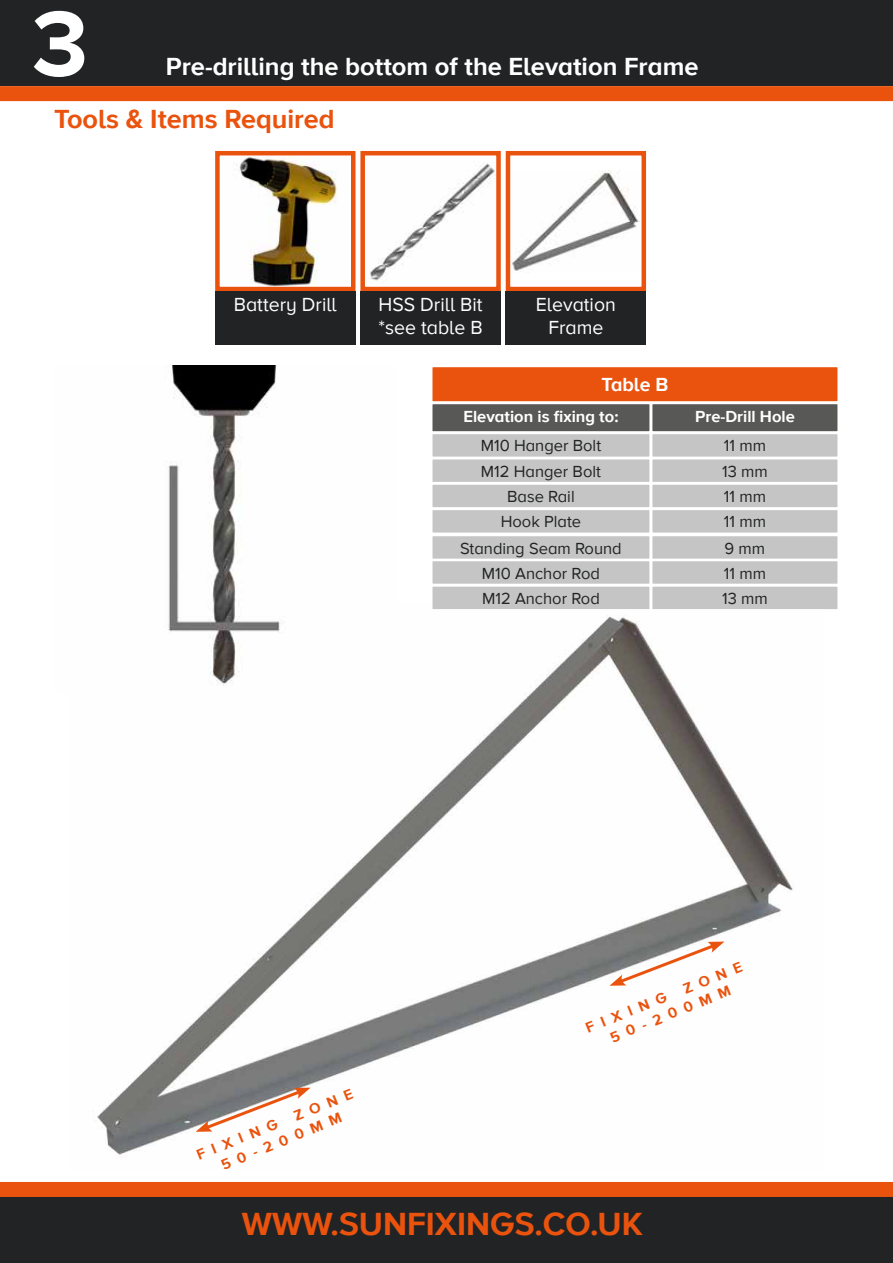
<style>
.page{position:relative;width:893px;height:1263px;background:#fff}
.page>*{position:absolute;margin:0;border:0;box-sizing:border-box;transform-origin:0 0}
.t1{font:700 96px "Proxima Nova A";color:#fff}
.t2{font:700 33px "Proxima Nova A";color:#e9530e}
.t3{font:700 27px "Proxima Nova A";color:#e9530e}
.t4{font:700 25.5px "Proxima Nova A";color:#fff}
.t5{font:19.5px/23.4px "Proxima Nova A";color:#fff}
.t6{font:700 19.5px "Proxima Nova A";color:#fff}
.t7{font:16.5px/25.3px "Proxima Nova A";color:#222324;text-align:center}
.t8{font:700 16.5px "Proxima Nova A";color:#fff}
.t9{font:700 15px/18px "Proxima Nova A";color:#e9530e}
</style>
<div class="page">
<div style="left:0;top:0;width:893px;height:86px;background:#222324"></div>
<div style="left:0;top:1195px;width:893px;height:68px;background:#222324"></div>
<div style="left:0;top:1182px;width:893px;height:15px;background:#e9530e"></div>
<div style="left:0;top:86px;width:893px;height:15px;background:#e9530e"></div>
<img style="left:95px;top:615px;width:698px;height:543px">
<img style="left:239px;top:156px;width:98px;height:130px">
<div style="left:215px;top:151px;width:140px;height:140px;border:4px solid #e9530e"></div>
<img style="left:370px;top:162px;width:125px;height:119px">
<div style="left:360px;top:151px;width:141px;height:140px;border:4px solid #e9530e"></div>
<img style="left:511px;top:170px;width:129px;height:101px">
<div style="left:506px;top:151px;width:140px;height:140px;border:4px solid #e9530e"></div>
<div style="left:215px;top:291px;width:140px;height:53px;background:#222324"></div>
<div style="left:360px;top:291px;width:141px;height:53px;background:#222324"></div>
<div style="left:506px;top:291px;width:140px;height:53px;background:#222324"></div>
<div style="left:432px;top:366px;width:406px;height:36px;background:#e9530e"></div>
<div style="left:431px;top:366px;width:408px;height:37px;border:2px solid #fff"></div>
<div style="left:432px;top:403px;width:218px;height:29px;background:#585856"></div>
<div style="left:431px;top:403px;width:220px;height:30px;border:2px solid #fff"></div>
<div style="left:432px;top:433px;width:218px;height:24px;background:#c5c5c5"></div>
<div style="left:431px;top:433px;width:220px;height:25px;border:2px solid #fff"></div>
<div style="left:432px;top:459px;width:218px;height:24px;background:#c5c5c5"></div>
<div style="left:431px;top:458px;width:220px;height:25px;border:2px solid #fff"></div>
<div style="left:432px;top:484px;width:218px;height:24px;background:#c5c5c5"></div>
<div style="left:431px;top:483px;width:220px;height:26px;border:2px solid #fff"></div>
<div style="left:432px;top:509px;width:218px;height:24px;background:#c5c5c5"></div>
<div style="left:431px;top:509px;width:220px;height:25px;border:2px solid #fff"></div>
<div style="left:432px;top:535px;width:218px;height:24px;background:#c5c5c5"></div>
<div style="left:431px;top:535px;width:220px;height:25px;border:2px solid #fff"></div>
<div style="left:432px;top:560px;width:218px;height:24px;background:#c5c5c5"></div>
<div style="left:431px;top:560px;width:220px;height:25px;border:2px solid #fff"></div>
<div style="left:432px;top:586px;width:218px;height:24px;background:#c5c5c5"></div>
<div style="left:431px;top:585px;width:220px;height:26px;border:2px solid #fff"></div>
<div style="left:652px;top:403px;width:186px;height:29px;background:#585856"></div>
<div style="left:651px;top:403px;width:188px;height:30px;border:2px solid #fff"></div>
<div style="left:652px;top:433px;width:186px;height:24px;background:#c5c5c5"></div>
<div style="left:651px;top:433px;width:188px;height:25px;border:2px solid #fff"></div>
<div style="left:652px;top:459px;width:186px;height:24px;background:#c5c5c5"></div>
<div style="left:651px;top:458px;width:188px;height:25px;border:2px solid #fff"></div>
<div style="left:652px;top:484px;width:186px;height:24px;background:#c5c5c5"></div>
<div style="left:651px;top:483px;width:188px;height:26px;border:2px solid #fff"></div>
<div style="left:652px;top:509px;width:186px;height:24px;background:#c5c5c5"></div>
<div style="left:651px;top:509px;width:188px;height:25px;border:2px solid #fff"></div>
<div style="left:652px;top:535px;width:186px;height:24px;background:#c5c5c5"></div>
<div style="left:651px;top:535px;width:188px;height:25px;border:2px solid #fff"></div>
<div style="left:652px;top:560px;width:186px;height:24px;background:#c5c5c5"></div>
<div style="left:651px;top:560px;width:188px;height:25px;border:2px solid #fff"></div>
<div style="left:652px;top:586px;width:186px;height:24px;background:#c5c5c5"></div>
<div style="left:651px;top:585px;width:188px;height:26px;border:2px solid #fff"></div>
<img style="left:95px;top:366px;width:300px;height:327px">
<svg style="left:196px;top:1087px;width:115px;height:45px"></svg>
<svg style="left:609px;top:941px;width:115px;height:45px"></svg>
<h1 class="t1" style="left:32px;top:-11px;width:58px">3</h1>
<h3 class="t3" style="left:54px;top:103px;width:282px">Tools &amp; Items Required</h3>
<h3 class="t4" style="left:166px;top:52px;width:534px">Pre-drilling the bottom of the Elevation Frame</h3>
<p class="t5" style="left:234px;top:293px;width:105px">Battery Drill</p>
<p class="t5" style="left:378px;top:293px;width:106px">HSS Drill Bit *see table B</p>
<p class="t5" style="left:536px;top:293px;width:82px;text-align:center">Elevation<br>Frame</p>
<p class="t6" style="left:602px;top:373px;width:68px">Table B</p>
<p class="t8" style="left:463px;top:406px;width:157px">Elevation is fixing to:</p>
<p class="t7" style="left:460px;top:434px;width:163px">M10 Hanger Bolt<br>M12 Hanger Bolt<br>Base Rail<br>Hook Plate<br>Standing Seam Round<br>M10 Anchor Rod<br>M12 Anchor Rod</p>
<p class="t8" style="left:695px;top:406px;width:101px">Pre-Drill Hole</p>
<p class="t7" style="left:722px;top:434px;width:47px;text-align:left">11 mm<br>13 mm<br>11 mm<br>11 mm<br>9 mm<br>11 mm<br>13 mm</p>
<p class="t9" style="left:212px;top:1141px;width:150px;text-indent:86px;rotate:-22deg">ZONE<br>50-200MM</p>
<p class="t9" style="left:194px;top:1148px;width:88px;rotate:-22deg">FIXING</p>
<p class="t9" style="left:601px;top:1014px;width:150px;text-indent:86px;rotate:-22deg">ZONE<br>50-200MM</p>
<p class="t9" style="left:583px;top:1021px;width:88px;rotate:-22deg">FIXING</p>
<h2 class="t2" style="left:242px;top:1205px;width:402px">WWW.SUNFIXINGS.CO.UK</h2>
</div>
